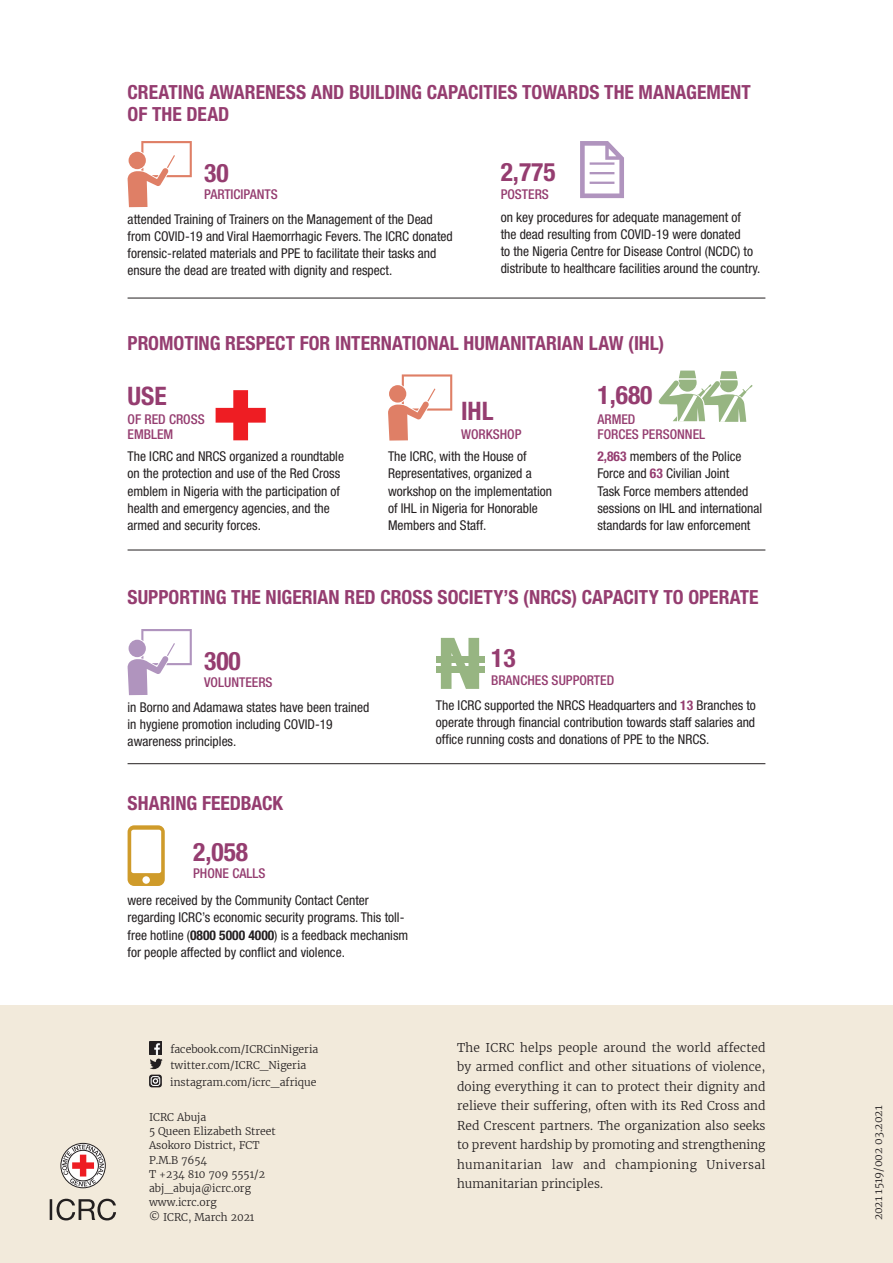
<style>
.page{position:relative;width:893px;height:1263px;background:#fff}
.page>*{position:absolute;margin:0;border:0;box-sizing:border-box;transform-origin:0 0}
.t1{font:700 condensed 25.5px "Helvetica Neue LT Std";color:#953d70}
.t2{font:700 condensed 19.5px/22.5px "Helvetica Neue LT Std";color:#953d70}
.t3{font:condensed 13.5px/17.2px "Helvetica Neue LT Std";color:#231f20}
.t4{font:500 condensed 13.5px/15px "Helvetica Neue LT Std";color:#953d70}
.t5{font:300 12px/19.5px "Merriweather";letter-spacing:.015em;color:#231f20;text-align:justify}
.t6{font:300 10.5px/14.2px "Merriweather";color:#231f20}
.s1{font-weight:700;color:#953d70}
.s2{font-weight:700}
</style>
<div class="page">
<svg style="left:128px;top:825px;width:37px;height:61px"></svg>
<div style="left:0;top:1006px;width:893px;height:257px;background:#f2eadb"></div>
<div style="left:61px;top:1143px;width:45px;height:45px;border:1px solid #231f20;border-radius:50%"></div>
<svg style="left:62px;top:1145px;width:42px;height:41px;background:#ccadad"></svg>
<hr style="left:50px;top:1199px;width:2px;height:21px;background:#231f20">
<svg style="left:57px;top:1199px;width:59px;height:21px"></svg>
<svg style="left:149px;top:1041px;width:14px;height:28px"></svg>
<svg style="left:149px;top:1074px;width:13px;height:13px"></svg>
<div style="left:151px;top:1076px;width:9px;height:10px;border:1px solid #fff;border-radius:2px"></div>
<svg style="left:153px;top:1078px;width:6px;height:6px"></svg>
<svg style="left:127px;top:141px;width:65px;height:66px"></svg>
<svg style="left:580px;top:141px;width:44px;height:57px"></svg>
<hr style="left:128px;top:298px;width:637px;height:1px;background:#231f20">
<svg style="left:388px;top:374px;width:64px;height:67px"></svg>
<svg style="left:658px;top:371px;width:95px;height:51px"></svg>
<svg style="left:127px;top:629px;width:65px;height:66px"></svg>
<hr style="left:128px;top:763px;width:637px;height:1px;background:#231f20">
<svg style="left:441px;top:638px;width:38px;height:51px"></svg>
<div style="left:436px;top:656px;width:48px;height:7px;background:#97b582"></div>
<div style="left:436px;top:666px;width:48px;height:6px;background:#97b582"></div>
<hr style="left:128px;top:550px;width:637px;height:1px;background:#231f20">
<svg style="left:216px;top:390px;width:50px;height:50px"></svg>
<h2 class="t2" style="left:128px;top:81px;width:625px">CREATING AWARENESS AND BUILDING CAPACITIES TOWARDS THE MANAGEMENT<br>OF THE DEAD</h2>
<h1 class="t1" style="left:204px;top:157px;width:26px">30</h1>
<p class="t4" style="left:204px;top:187px;width:75px">PARTICIPANTS</p>
<p class="t3" style="left:128px;top:210px;width:327px">attended Training of Trainers on the Management of the Dead from COVID-19 and Viral Haemorrhagic Fevers. The ICRC donated forensic-related materials and PPE to facilitate their tasks and ensure the dead are treated with dignity and respect.</p>
<h1 class="t1" style="left:501px;top:157px;width:57px">2,775</h1>
<p class="t4" style="left:501px;top:186px;width:50px">POSTERS</p>
<p class="t3" style="left:501px;top:208px;width:261px">on key procedures for adequate management of<br>the dead resulting from COVID-19 were donated<br>to the Nigeria Centre for Disease Control (NCDC) to distribute to healthcare facilities around the country.</p>
<h2 class="t2" style="left:128px;top:331px;width:538px">PROMOTING RESPECT FOR INTERNATIONAL HUMANITARIAN LAW (IHL)</h2>
<h1 class="t1" style="left:128px;top:380px;width:41px">USE</h1>
<p class="t4" style="left:128px;top:412px;width:79px">OF RED CROSS<br>EMBLEM</p>
<h1 class="t1" style="left:461px;top:395px;width:34px">IHL</h1>
<p class="t4" style="left:461px;top:426px;width:62px">WORKSHOP</p>
<h1 class="t1" style="left:597px;top:380px;width:57px">1,680</h1>
<p class="t4" style="left:597px;top:411px;width:109px">ARMED<br>FORCES PERSONNEL</p>
<p class="t3" style="left:128px;top:448px;width:218px">The ICRC and NRCS organized a roundtable on the protection and use of the Red Cross emblem in Nigeria with the participation of health and emergency agencies, and the armed and security forces.</p>
<p class="t3" style="left:388px;top:448px;width:166px">The ICRC, with the House of<br>Representatives, organized a workshop on the implementation of IHL in Nigeria for Honorable<br>Members and Staff.</p>
<p class="t3" style="left:597px;top:448px;width:166px"><span class="s1">2,863</span> members of the Police<br>Force and <span class="s1">63</span> Civilian Joint<br>Task Force members attended sessions on IHL and international standards for law enforcement</p>
<h2 class="t2" style="left:128px;top:585px;width:633px">SUPPORTING THE NIGERIAN RED CROSS SOCIETY’S (NRCS) CAPACITY TO OPERATE</h2>
<h1 class="t1" style="left:204px;top:645px;width:38px">300</h1>
<p class="t4" style="left:204px;top:675px;width:70px">VOLUNTEERS</p>
<p class="t3" style="left:128px;top:698px;width:243px">in Borno and Adamawa states have been trained in hygiene promotion including COVID-19 awareness principles.</p>
<h2 class="t2" style="left:128px;top:792px;width:157px">SHARING FEEDBACK</h2>
<h1 class="t1" style="left:193px;top:836px;width:57px">2,058</h1>
<p class="t4" style="left:193px;top:866px;width:74px">PHONE CALLS</p>
<p class="t3" style="left:128px;top:892px;width:282px">were received by the Community Contact Center regarding ICRC’s economic security programs. This toll&shy;free hotline (<span class="s2">0800 5000 4000</span>) is a feedback mechanism for people affected by conflict and violence.</p>
<h1 class="t1" style="left:491px;top:642px;width:26px">13</h1>
<p class="t4" style="left:491px;top:672px;width:125px">BRANCHES SUPPORTED</p>
<p class="t3" style="left:436px;top:696px;width:322px;text-align:justify">The ICRC supported the NRCS Headquarters and <span class="s1">13</span> Branches to operate through financial contribution towards staff salaries and office running costs and donations of PPE to the NRCS.</p>
<p class="t6" style="left:170px;top:1040px;width:149px;line-height:16.5px">facebook.com/ICRCinNigeria twitter.com/ICRC_Nigeria instagram.com/icrc_afrique</p>
<p class="t6" style="left:149px;top:1110px;width:128px">ICRC Abuja<br>5 Queen Elizabeth Street<br>Asokoro District, FCT<br>P.M.B 7654<br>T +234 810 709 5551/2 abj_abuja@icrc.org www.icrc.org<br>© ICRC, March 2021</p>
<p class="t5" style="left:457px;top:1037px;width:310px">The ICRC helps people around the world affected by armed conflict and other situations of violence, doing everything it can to protect their dignity and relieve their suffering, often with its Red Cross and Red Crescent partners. The organization also seeks to prevent hardship by promoting and strengthening humanitarian law and championing Universal humanitarian principles.</p>
<p class="t6" style="left:871px;top:1220px;width:116px;rotate:-90deg">2021 1519/002 03.2021</p>
</div>
